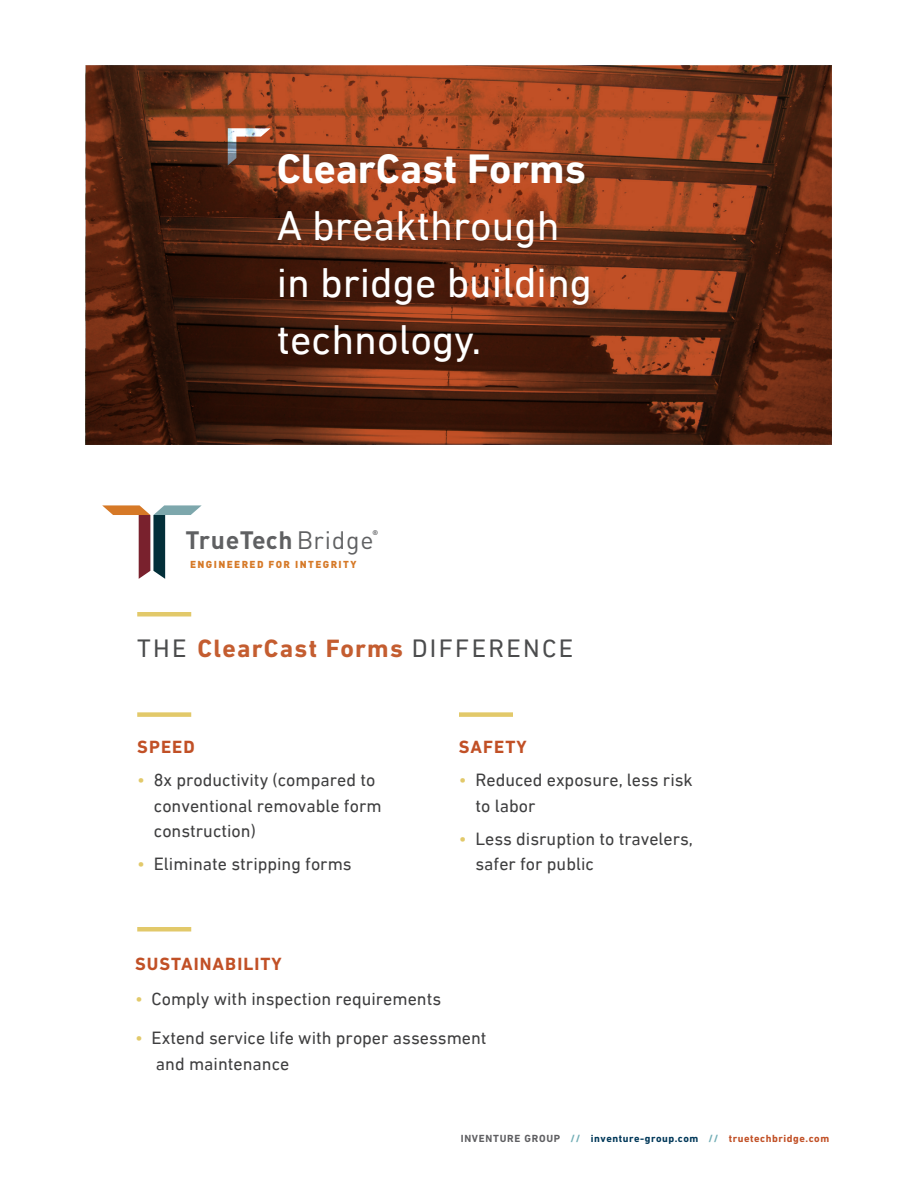
<style>
.page{position:relative;width:918px;height:1188px;background:#fff}
.page>*{position:absolute;margin:0;border:0;box-sizing:border-box;transform-origin:0 0}
.t1{font:42px/57px "DIN Next LT Pro";color:#fff}
.t2{font:700 42px "DIN Next LT Pro";color:#fff}
.t3{font:700 25.5px "DIN Next LT Pro";letter-spacing:.05em;color:#c45d30}
.t4{font:700 24.9px "DIN";letter-spacing:.005em;color:#5f6062}
.t5{font:18px/25.5px "DIN Next LT Pro";color:#3e3e3f}
.t6{font:700 18px "DIN Next LT Pro";letter-spacing:.06em;color:#c15026}
.t7{font:700 10.5px "DIN Next LT Pro";letter-spacing:.05em;color:#003859}
.t8{font:900 10.05px "DIN";letter-spacing:.14em;color:#d67927}
.t9{font:700 6.75px "DIN";color:#5f6062}
.s1{font-weight:400}
.s2{font-weight:400;color:#4b4c4d}
.s3{color:#e2c96a}
.s4{color:#5f5f62}
.s5{color:#72aeb6}
.s6{color:#c15026}
</style>
<div class="page">
<svg style="left:102px;top:505px;width:100px;height:74px"></svg>
<svg style="left:86px;top:65px;width:746px;height:380px;background:#6a2e16"></svg>
<div style="left:137px;top:712px;width:54px;height:5px;background:#e2c96a"></div>
<hr style="left:137px;top:612px;width:54px;height:4px;background:#e2c96a">
<div style="left:137px;top:927px;width:54px;height:5px;background:#e2c96a"></div>
<div style="left:459px;top:712px;width:54px;height:5px;background:#e2c96a"></div>
<h1 class="t2" style="left:277px;top:144px;width:311px">ClearCast Forms</h1>
<h1 class="t1" style="left:277px;top:197px;width:317px">A breakthrough in bridge building technology.</h1>
<h3 class="t4" style="left:185px;top:523px;width:190px">TrueTech<span class="s1">Bridge</span></h3>
<p class="t9" style="left:373px;top:528px;width:7px">®</p>
<p class="t8" style="left:190px;top:557px;width:168px">ENGINEERED FOR INTEGRITY</p>
<h2 class="t3" style="left:137px;top:633px;width:437px"><span class="s2">THE</span> ClearCast Forms <span class="s2">DIFFERENCE</span></h2>
<p class="t6" style="left:137px;top:737px;width:59px">SPEED</p>
<p class="t5" style="left:154px;top:767px;width:229px;text-indent:-17px"><span class="s3">•</span> 8x productivity (compared to conventional removable form construction)</p>
<p class="t5" style="left:137px;top:851px;width:216px"><span class="s3">•</span> Eliminate stripping forms</p>
<p class="t6" style="left:459px;top:737px;width:70px">SAFETY</p>
<p class="t5" style="left:475px;top:767px;width:219px;text-indent:-17px"><span class="s3">•</span> Reduced exposure, less risk to labor</p>
<p class="t5" style="left:475px;top:826px;width:219px;text-indent:-17px"><span class="s3">•</span> Less disruption to travelers, safer for public</p>
<p class="t6" style="left:135px;top:953px;width:148px">SUSTAINABILITY</p>
<p class="t5" style="left:135px;top:986px;width:308px"><span class="s3">•</span> Comply with inspection requirements</p>
<p class="t5" style="left:156px;top:1025px;width:332px;text-indent:-21px"><span class="s3">•</span> Extend service life with proper assessment and maintenance</p>
<p class="t7" style="left:461px;top:1132px;width:370px"><span class="s4">INVENTURE GROUP</span> <span class="s5">//</span> inventure-group.com <span class="s5">//</span> <span class="s6">truetechbridge.com</span></p>
</div>
